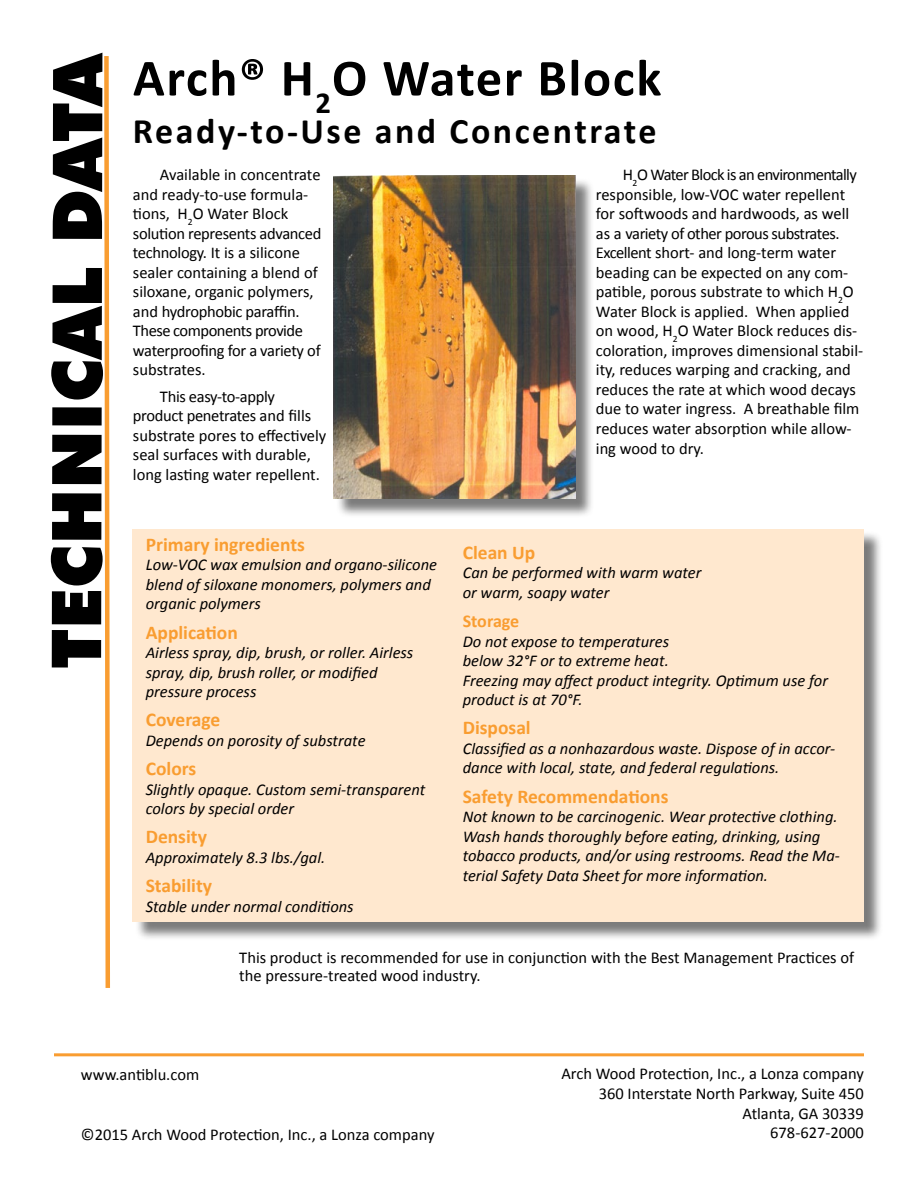
<style>
.page{position:relative;width:918px;height:1188px;background:#fff}
.page>*{position:absolute;margin:0;border:0;box-sizing:border-box;transform-origin:0 0}
.t1{font:900 69px "Futura BT";letter-spacing:-.005em;color:#000}
.t2{font:700 52.5px "Calibri";letter-spacing:.03em;color:#000}
.t3{font:700 36px "Calibri";letter-spacing:.07em;color:#000}
.t4{font:700 19.5px "Calibri";color:#f99d31}
.t5{font:700 18px "Calibri";letter-spacing:-.005em;color:#f99d31}
.t6{font:16.5px/19.5px "Calibri";color:#000}
.t7{font:italic 16.5px/19.5px "Calibri";color:#000}
</style>
<div class="page">
<div style="left:135px;top:531px;width:748px;height:409px;background:#000;opacity:.52"></div>
<div style="left:133px;top:529px;width:731px;height:392px;background:#ffe8cf"></div>
<div style="left:335px;top:177px;width:260px;height:341px;background:#000;opacity:.52"></div>
<img style="left:333px;top:176px;width:243px;height:323px">
<svg style="left:104px;top:56px;width:6px;height:932px;background:#fab564"></svg>
<hr style="left:54px;top:1053px;width:810px;height:3px;background:#f99d31">
<h1 class="t1" style="left:35px;top:669px;width:620px;rotate:-90deg">TECHNICAL DATA</h1>
<h2 class="t2" style="left:133px;top:44px;width:530px">Arch® H<sub>2</sub>O Water Block</h2>
<h3 class="t3" style="left:133px;top:108px;width:525px">Ready-to-Use and Concentrate</h3>
<p class="t6" style="left:596px;top:165px;width:269px;text-indent:27px">H<sub>2</sub>O Water Block is an environmentally responsible, low-VOC water repellent for softwoods and hardwoods, as well as a variety of other porous substrates.<br>Excellent short- and long-term water beading can be expected on any com&shy;patible, porous substrate to which H<sub>2</sub>O Water Block is applied. When applied on wood, H<sub>2</sub>O Water Block reduces dis&shy;coloration, improves dimensional stabil&shy;ity, reduces warping and cracking, and reduces the rate at which wood decays due to water ingress. A breathable film reduces water absorption while allow&shy;ing wood to dry.</p>
<p class="t6" style="left:133px;top:165px;width:190px;text-indent:27px">Available in concentrate and ready-to-use formula&shy;tions, H<sub>2</sub>O Water Block solution represents advanced technology. It is a silicone sealer containing a blend of siloxane, organic polymers, and hydrophobic paraffin.<br>These components provide waterproofing for a variety of substrates.</p>
<p class="t6" style="left:133px;top:386px;width:195px;text-indent:27px">This easy-to-apply product penetrates and fills substrate pores to effectively seal surfaces with durable, long lasting water repellent.</p>
<p class="t4" style="left:146px;top:532px;width:161px">Primary ingredients</p>
<p class="t7" style="left:146px;top:555px;width:293px">Low-VOC wax emulsion and organo-silicone blend of siloxane monomers, polymers and organic polymers</p>
<p class="t4" style="left:146px;top:620px;width:94px">Application</p>
<p class="t7" style="left:146px;top:642px;width:269px">Airless spray, dip, brush, or roller. Airless spray, dip, brush roller, or modified pressure process</p>
<p class="t4" style="left:146px;top:707px;width:76px">Coverage</p>
<p class="t7" style="left:146px;top:730px;width:221px">Depends on porosity of substrate</p>
<p class="t4" style="left:146px;top:756px;width:52px">Colors</p>
<p class="t7" style="left:146px;top:779px;width:281px">Slightly opaque. Custom semi-transparent colors by special order</p>
<p class="t4" style="left:146px;top:824px;width:63px">Density</p>
<p class="t7" style="left:146px;top:847px;width:181px">Approximately 8.3 lbs./gal.</p>
<p class="t4" style="left:146px;top:873px;width:68px">Stability</p>
<p class="t7" style="left:146px;top:896px;width:209px">Stable under normal conditions</p>
<p class="t4" style="left:463px;top:540px;width:74px">Clean Up</p>
<p class="t7" style="left:463px;top:563px;width:240px">Can be performed with warm water or warm, soapy water</p>
<p class="t5" style="left:463px;top:610px;width:58px">Storage</p>
<p class="t7" style="left:463px;top:631px;width:367px">Do not expose to temperatures<br>below 32°F or to extreme heat.<br>Freezing may affect product integrity. Optimum use for product is at 70°F.</p>
<p class="t4" style="left:463px;top:716px;width:70px">Disposal</p>
<p class="t7" style="left:463px;top:738px;width:374px">Classified as a nonhazardous waste. Dispose of in accor&shy;dance with local, state, and federal regulations.</p>
<p class="t4" style="left:463px;top:784px;width:207px">Safety Recommendations</p>
<p class="t7" style="left:463px;top:806px;width:379px">Not known to be carcinogenic. Wear protective clothing.<br>Wash hands thoroughly before eating, drinking, using tobacco products, and/or using restrooms. Read the Ma&shy;terial Safety Data Sheet for more information.</p>
<p class="t6" style="left:239px;top:949px;width:616px;line-height:18px">This product is recommended for use in conjunction with the Best Management Practices of the pressure-treated wood industry.</p>
<p class="t6" style="left:81px;top:1065px;width:120px">www.antiblu.com</p>
<p class="t6" style="left:81px;top:1124px;width:355px">©2015 Arch Wood Protection, Inc., a Lonza company</p>
<p class="t6" style="left:561px;top:1064px;width:304px;text-align:right">Arch Wood Protection, Inc., a Lonza company<br>360 Interstate North Parkway, Suite 450<br>Atlanta, GA 30339<br>678-627-2000</p>
</div>
